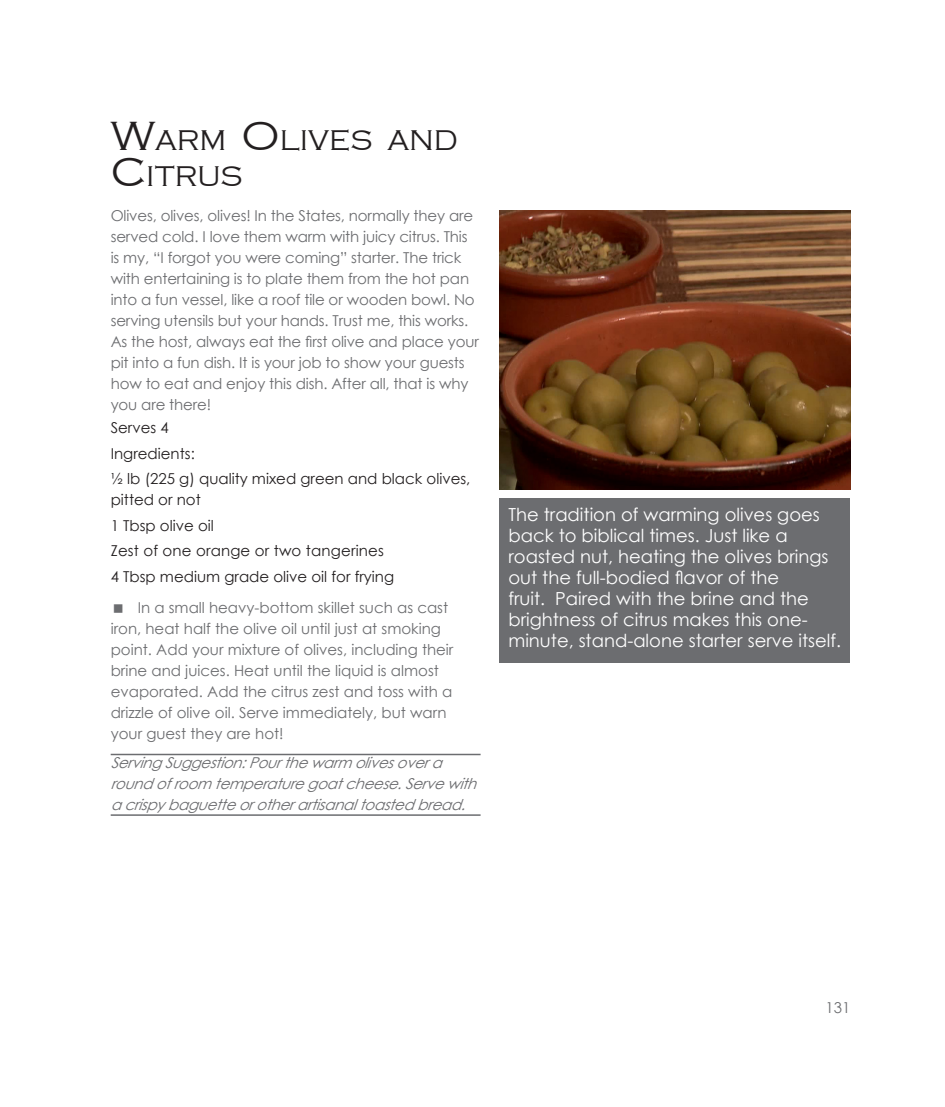
<style>
.page{position:relative;width:945px;height:1107px;background:#fff}
.page>*{position:absolute;margin:0;border:0;box-sizing:border-box;transform-origin:0 0}
.Recipe_Title{font:29.4px/36px "Copperplate";color:#231f20}
.Tips{font:18px/21px "Century Gothic";color:#fff}
.t1{font:15px/21px "Century Gothic";letter-spacing:-.01em;color:#6c6d70}
.Ingredients{font:15px/21px "Century Gothic";color:#231f20}
.t2{font:italic 15px/21px "Century Gothic";color:#6c6d70}
.s1{font-size:42px}
</style>
<div class="page">
<img style="left:500px;top:210px;width:350px;height:279px">
<div style="left:500px;top:498px;width:350px;height:164px;background:#6c6d70"></div>
<hr style="left:111px;top:814px;width:370px;height:2px;background:#6c6d70">
<hr style="left:111px;top:754px;width:370px;height:1px;background:#6c6d70">
<p class="Recipe_Title" style="left:111px;top:122px;width:349px"><span class="s1">W</span>ARM <span class="s1">O</span> LIVES AND<br><span class="s1">C</span> ITRUS</p>
<p class="t1" style="left:111px;top:205px;width:370px">Olives, olives, olives! In the States, normally they are served cold. I love them warm with juicy citrus. This is my, “I forgot you were coming” starter. The trick with entertaining is to plate them from the hot pan into a fun vessel, like a roof tile or wooden bowl. No serving utensils but your hands. Trust me, this works.<br>As the host, always eat the first olive and place your pit into a fun dish. It is your job to show your guests how to eat and enjoy this dish. After all, that is why you are there!</p>
<p class="Ingredients" style="left:111px;top:417px;width:60px">Serves 4</p>
<p class="Ingredients" style="left:111px;top:443px;width:86px">Ingredients:</p>
<p class="Ingredients" style="left:111px;top:468px;width:361px">½ lb (225 g) quality mixed green and black olives, pitted or not</p>
<p class="Ingredients" style="left:111px;top:515px;width:105px">1 Tbsp olive oil</p>
<p class="Ingredients" style="left:111px;top:540px;width:275px">Zest of one orange or two tangerines</p>
<p class="Ingredients" style="left:111px;top:566px;width:285px">4 Tbsp medium grade olive oil for frying</p>
<p class="t1" style="left:111px;top:597px;width:344px;text-indent:27px">In a small heavy-bottom skillet such as cast iron, heat half the olive oil until just at smoking point. Add your mixture of olives, including their brine and juices. Heat until the liquid is almost evaporated. Add the citrus zest and toss with a drizzle of olive oil. Serve immediately, but warn your guest they are hot!</p>
<p class="t2" style="left:111px;top:752px;width:374px">ServingSuggestion:Pourthewarm olivesovera roundofroom temperaturegoatcheese.Servewith acrispybaguetteorotherartisanaltoastedbread.</p>
<p class="Tips" style="left:508px;top:503px;width:334px">The tradition of warming olives goes back to biblical times. Just like a roasted nut, heating the olives brings out the full-bodied flavor of the<br>fruit. Paired with the brine and the brightness of citrus makes this one&shy;minute, stand-alone starter serve itself.</p>
<p class="t1" style="left:826px;top:997px;width:26px">131</p>
</div>
